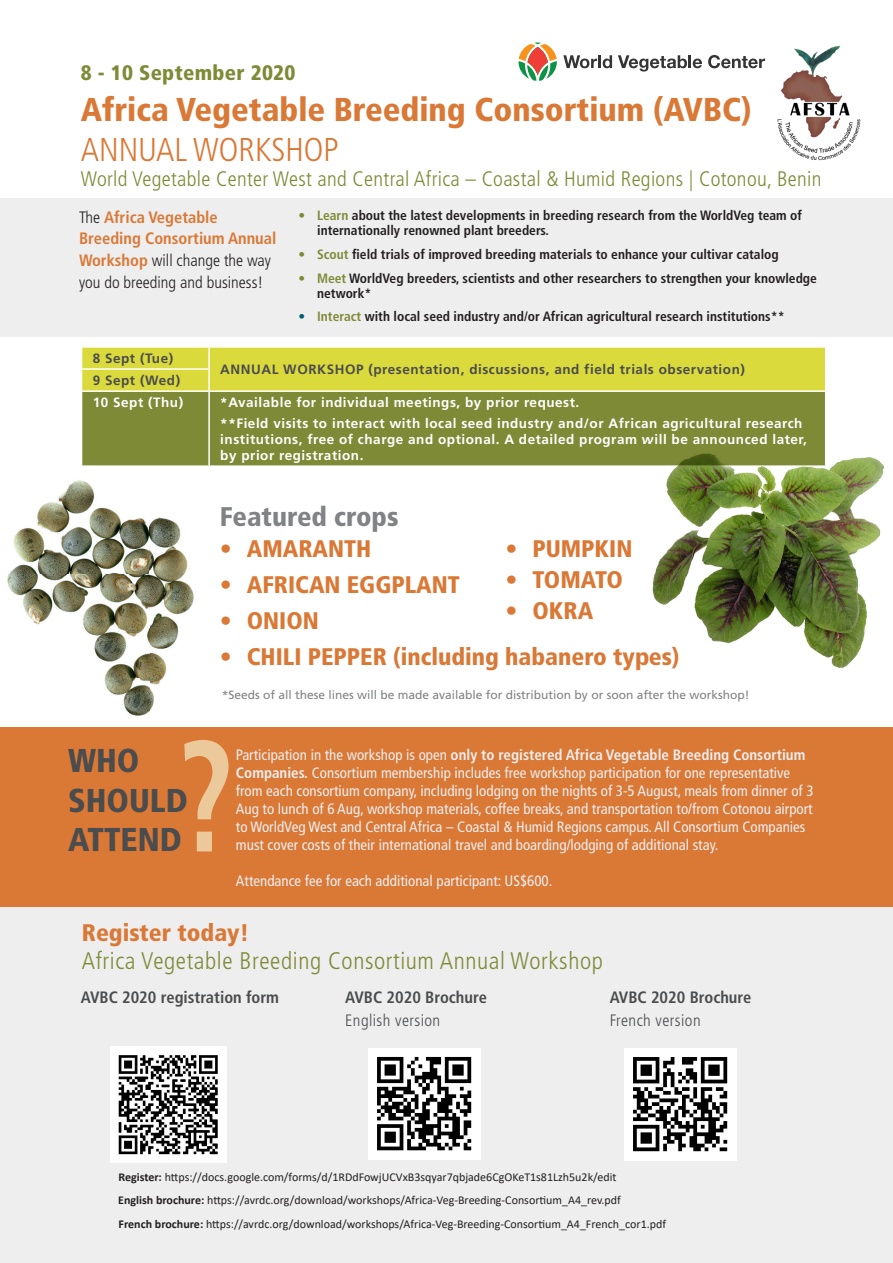
<style>
.page{position:relative;width:893px;height:1263px;background:#fff}
.page>*{position:absolute;margin:0;border:0;box-sizing:border-box;transform-origin:0 0}
.t1{font:700 condensed 157.5px "Frutiger";color:#f7f8d3;scale:.8 1}
.t2{font:900 condensed 33px "Frutiger";color:#da7836}
.t3{font:900 condensed 33px/39.6px "Frutiger";color:#4b4c4d}
.t4{font:300 condensed 33px "Frutiger";color:#da7836}
.t5{font:900 condensed 27px "Frutiger";color:#808285}
.t6{font:900 condensed 24px "Frutiger";color:#da7836}
.t7{font:300 condensed 24px "Frutiger";letter-spacing:.025em;color:#7e8a36}
.Time_Location{font:300 condensed 21px "Frutiger";letter-spacing:.015em;color:#7e8a36}
.Time_Location-2{font:900 condensed 21px "Frutiger";letter-spacing:.015em;color:#7e8a36}
.Bulletpoints{font:700 condensed 16.5px/21.8px "Frutiger";color:#da7836}
.Contact{font:700 condensed 16.5px "Frutiger";color:#4b4c4d}
.Contact-2{font:300 condensed 16.5px "Frutiger";letter-spacing:.025em;color:#4b4c4d}
.Attand_Text{font:condensed 15px/18px "Frutiger";color:#eeeeef}
.t8{font:700 condensed 13.5px/15px "Frutiger";color:#231f20}
.Table_Text{font:700 13.5px/16.2px "Frutiger";letter-spacing:.04em;color:#fff}
.Table_Text-2{font:700 13.5px "Frutiger";letter-spacing:.04em;color:#4b4c4d}
.t9{font:12px "Calibri";color:#231f20}
.Crop_Text{font:12px "Frutiger";color:#808285}
.s1{font-weight:300;color:#231f20}
.s2{color:#7e8a36}
.s3{color:#006072}
.s4{font-weight:700}
</style>
<div class="page">
<div style="left:82px;top:392px;width:743px;height:73px;background:#7e8a36"></div>
<div style="left:81px;top:347px;width:745px;height:43px;background:#dada3d"></div>
<hr style="left:208px;top:370px;width:2px;height:20px;background:#fff">
<hr style="left:208px;top:392px;width:2px;height:73px;background:#fff">
<div style="left:0;top:198px;width:893px;height:139px;background:#eeeeef"></div>
<img style="left:7px;top:480px;width:187px;height:236px">
<div style="left:0;top:907px;width:893px;height:356px;background:#eeeeef"></div>
<div style="left:0;top:727px;width:893px;height:180px;background:#da7836"></div>
<img style="left:777px;top:45px;width:84px;height:116px">
<svg style="left:563px;top:55px;width:49px;height:13px"></svg>
<svg style="left:618px;top:55px;width:84px;height:17px"></svg>
<svg style="left:708px;top:55px;width:57px;height:13px"></svg>
<svg style="left:518px;top:43px;width:39px;height:38px"></svg>
<img style="left:643px;top:444px;width:241px;height:224px">
<img style="left:111px;top:1046px;width:115px;height:116px">
<img style="left:625px;top:1049px;width:111px;height:111px">
<img style="left:369px;top:1048px;width:111px;height:112px">
<p class="Time_Location-2" style="left:81px;top:60px;width:216px">8 - 10 September 2020</p>
<h1 class="t2" style="left:81px;top:90px;width:672px">Africa Vegetable Breeding Consortium (AVBC)</h1>
<h1 class="t4" style="left:81px;top:131px;width:260px">ANNUAL WORKSHOP</h1>
<p class="Time_Location" style="left:81px;top:166px;width:742px">World Vegetable Center West and Central Africa – Coastal &amp; Humid Regions | Cotonou, Benin</p>
<p class="Bulletpoints" style="left:79px;top:206px;width:199px"><span class="s1">The</span> Africa Vegetable<br>Breeding Consortium Annual<br>Workshop <span class="s1">will change the way you do breeding and business!</span></p>
<p class="t8" style="left:317px;top:208px;width:486px;text-indent:-18px"><span class="s2">• Learn</span> about the latest developments in breeding research from the WorldVeg team of internationally renowned plant breeders.</p>
<p class="t8" style="left:299px;top:247px;width:481px"><span class="s2">• Scout</span> field trials of improved breeding materials to enhance your cultivar catalog</p>
<p class="t8" style="left:317px;top:270px;width:501px;text-indent:-18px"><span class="s2">• Meet</span> WorldVeg breeders, scientists and other researchers to strengthen your knowledge network*</p>
<p class="t8" style="left:299px;top:309px;width:488px"><span class="s3">•</span> <span class="s2">Interact</span> with local seed industry and/or African agricultural research institutions**</p>
<p class="Table_Text-2" style="left:93px;top:350px;width:82px">8 Sept (Tue)</p>
<p class="Table_Text-2" style="left:220px;top:361px;width:526px">ANNUAL WORKSHOP (presentation, discussions, and field trials observation)</p>
<p class="Table_Text-2" style="left:93px;top:373px;width:89px">9 Sept (Wed)</p>
<p class="Table_Text" style="left:93px;top:395px;width:92px">10 Sept (Thu)</p>
<p class="Table_Text" style="left:220px;top:395px;width:361px">*Available for individual meetings, by prior request.</p>
<p class="Table_Text" style="left:220px;top:415px;width:588px">**Field visits to interact with local seed industry and/or African agricultural research institutions, free of charge and optional. A detailed program will be announced later, by prior registration.</p>
<h3 class="t5" style="left:220px;top:500px;width:180px">Featured crops</h3>
<p class="t6" style="left:220px;top:534px;width:153px">• AMARANTH</p>
<p class="t6" style="left:220px;top:570px;width:241px">• AFRICAN EGGPLANT</p>
<p class="t6" style="left:220px;top:606px;width:100px">• ONION</p>
<p class="t6" style="left:220px;top:642px;width:461px">• CHILI PEPPER (including habanero types)</p>
<p class="t6" style="left:505px;top:534px;width:129px">• PUMPKIN</p>
<p class="t6" style="left:505px;top:565px;width:119px">• TOMATO</p>
<p class="t6" style="left:505px;top:597px;width:89px">• OKRA</p>
<p class="Crop_Text" style="left:222px;top:687px;width:529px">*Seeds of all these lines will be made available for distribution by or soon after the workshop!</p>
<h1 class="t1" style="left:176px;top:703px;width:74px">?</h1>
<p class="Attand_Text" style="left:236px;top:746px;width:579px">Participation in the workshop is open <span class="s4">only to registered Africa Vegetable Breeding Consortium Companies.</span> Consortium membership includes free workshop participation for one representative from each consortium company, including lodging on the nights of 3-5 August, meals from dinner of 3<br>Aug to lunch of 6 Aug, workshop materials, coffee breaks, and transportation to/from Cotonou airport to WorldVeg West and Central Africa – Coastal &amp; Humid Regions campus. All Consortium Companies must cover costs of their international travel and boarding/lodging of additional stay.</p>
<p class="Attand_Text" style="left:236px;top:872px;width:318px">Attendance fee for each additional participant: US$600.</p>
<h1 class="t3" style="left:68px;top:741px;width:121px">WHO<br>SHOULD<br>ATTEND</h1>
<h2 class="t6" style="left:82px;top:918px;width:169px">Register today!</h2>
<h2 class="t7" style="left:82px;top:947px;width:522px">Africa Vegetable Breeding Consortium Annual Workshop</h2>
<p class="Contact" style="left:81px;top:987px;width:200px">AVBC 2020 registration form</p>
<p class="Contact" style="left:345px;top:987px;width:143px">AVBC 2020 Brochure</p>
<p class="Contact-2" style="left:345px;top:1010px;width:97px">English version</p>
<p class="Contact" style="left:610px;top:987px;width:143px">AVBC 2020 Brochure</p>
<p class="Contact-2" style="left:610px;top:1010px;width:92px">French version</p>
<p class="t9" style="left:118px;top:1168px;width:500px"><span class="s4">Register:</span> https://docs.google.com/forms/d/1RDdFowjUCVxB3sqyar7qbjade6CgOKeT1s81Lzh5u2k/edit</p>
<p class="t9" style="left:118px;top:1191px;width:504px"><span class="s4">English brochure:</span> https://avrdc.org/download/workshops/Africa-Veg-Breeding-Consortium_A4_rev.pdf</p>
<p class="t9" style="left:119px;top:1215px;width:549px"><span class="s4">French brochure:</span> https://avrdc.org/download/workshops/Africa-Veg-Breeding-Consortium_A4_French_cor1.pdf</p>
</div>
